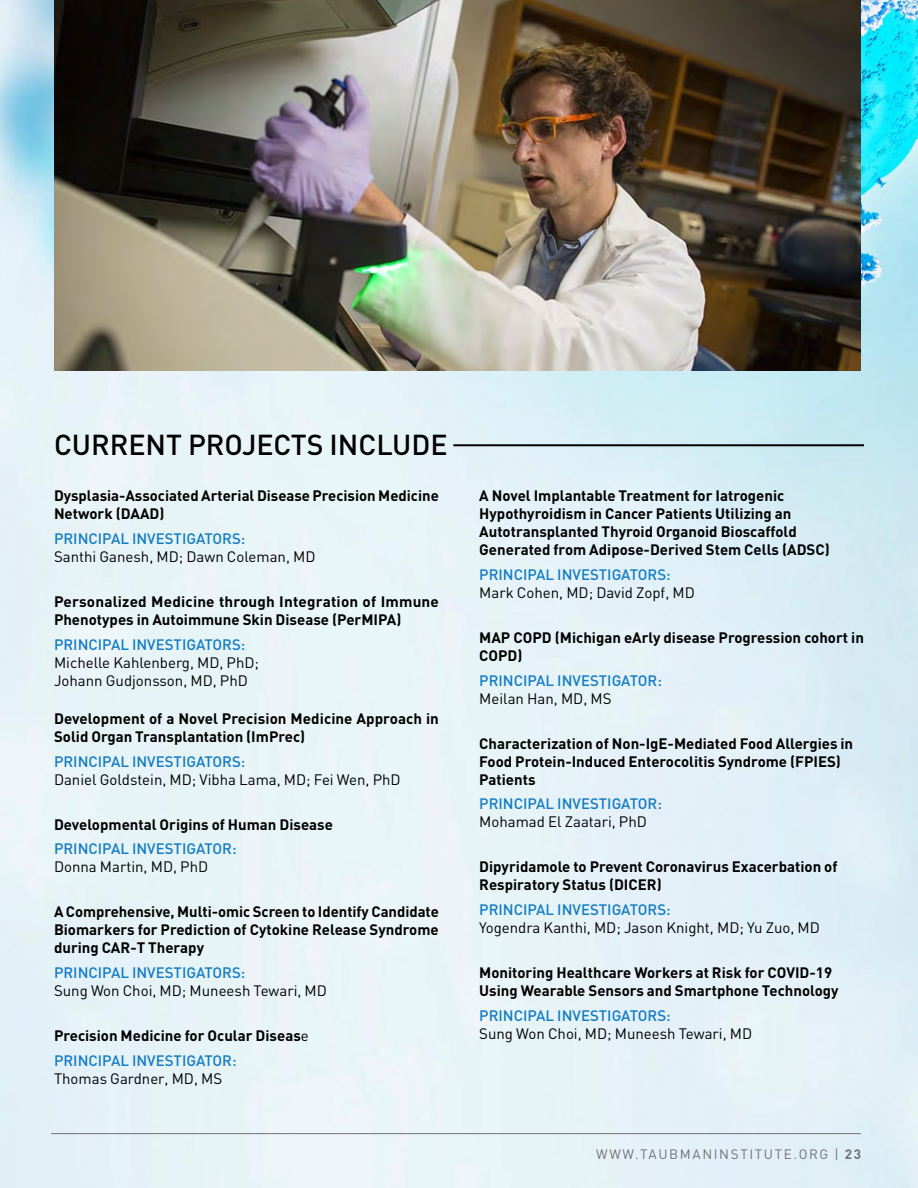
<style>
.page{position:relative;width:918px;height:1188px;background:#fff}
.page>*{position:absolute;margin:0;border:0;box-sizing:border-box;transform-origin:0 0}
.t1{font:500 28.5px "DIN";color:#000}
.t2{font:700 15px/18px "DIN";color:#000}
.t3{font:15px/18px "DIN";color:#000}
.t4{font:500 15px "DIN";color:#127cc3}
.t5{font:13.5px "DIN";letter-spacing:.12em;color:#707275}
.s1{font-weight:400}
.s2{font-weight:500;color:#127cc3}
.s3{font-weight:700}
</style>
<div class="page">
<img style="left:0;top:0;width:918px;height:1188px">
<hr style="left:453px;top:444px;width:411px;height:2px;background:#000">
<img style="left:54px;top:0;width:806px;height:370px">
<hr style="left:51px;top:1133px;width:810px;height:1px;background:#707275">
<h1 class="t1" style="left:54px;top:426px;width:395px">CURRENT PROJECTS INCLUDE</h1>
<p class="t2" style="left:54px;top:486px;width:386px">Dysplasia-Associated Arterial Disease Precision Medicine<br>Network (DAAD)</p>
<p class="t4" style="left:54px;top:529px;width:193px">PRINCIPAL INVESTIGATORS:</p>
<p class="t3" style="left:54px;top:547px;width:263px">Santhi Ganesh, MD; Dawn Coleman, MD</p>
<p class="t2" style="left:54px;top:592px;width:386px">Personalized Medicine through Integration of Immune<br>Phenotypes in Autoimmune Skin Disease (PerMIPA)</p>
<p class="t4" style="left:54px;top:635px;width:193px">PRINCIPAL INVESTIGATORS:</p>
<p class="t3" style="left:54px;top:653px;width:207px">Michelle Kahlenberg, MD, PhD;<br>Johann Gudjonsson, MD, PhD</p>
<p class="t2" style="left:54px;top:709px;width:386px">Development of a Novel Precision Medicine Approach in<br>Solid Organ Transplantation (ImPrec)</p>
<p class="t4" style="left:54px;top:752px;width:193px">PRINCIPAL INVESTIGATORS:</p>
<p class="t3" style="left:54px;top:770px;width:348px">Daniel Goldstein, MD; Vibha Lama, MD; Fei Wen, PhD</p>
<p class="t2" style="left:54px;top:815px;width:280px">Developmental Origins of Human Disease</p>
<p class="t4" style="left:54px;top:839px;width:184px">PRINCIPAL INVESTIGATOR:</p>
<p class="t3" style="left:54px;top:858px;width:156px">Donna Martin, MD, PhD</p>
<p class="t2" style="left:54px;top:902px;width:386px;text-align:justify">A Comprehensive, Multi-omic Screen to Identify Candidate Biomarkers for Prediction of Cytokine Release Syndrome during CAR-T Therapy</p>
<p class="t4" style="left:54px;top:963px;width:193px">PRINCIPAL INVESTIGATORS:</p>
<p class="t3" style="left:54px;top:981px;width:274px">Sung Won Choi, MD; Muneesh Tewari, MD</p>
<p class="t2" style="left:54px;top:1023px;width:256px;line-height:24.8px">Precision Medicine for Ocular Diseas<span class="s1">e<br></span><span class="s2">PRINCIPAL INVESTIGATOR:</span></p>
<p class="t3" style="left:54px;top:1069px;width:170px">Thomas Gardner, MD, MS</p>
<p class="t2" style="left:479px;top:486px;width:352px">A Novel Implantable Treatment for Iatrogenic Hypothyroidism in Cancer Patients Utilizing an Autotransplanted Thyroid Organoid Bioscaffold Generated from Adipose-Derived Stem Cells (ADSC)</p>
<p class="t4" style="left:479px;top:565px;width:193px">PRINCIPAL INVESTIGATORS:</p>
<p class="t3" style="left:479px;top:583px;width:217px">Mark Cohen, MD; David Zopf, MD</p>
<p class="t2" style="left:479px;top:628px;width:386px">MAP COPD (Michigan eArly disease Progression cohort in<br>COPD)</p>
<p class="t4" style="left:479px;top:671px;width:184px">PRINCIPAL INVESTIGATOR:</p>
<p class="t3" style="left:479px;top:689px;width:134px">Meilan Han, MD, MS</p>
<p class="t2" style="left:479px;top:734px;width:375px">Characterization of Non-IgE-Mediated Food Allergies in<br>Food Protein-Induced Enterocolitis Syndrome (FPIES)<br>Patients</p>
<p class="t4" style="left:479px;top:794px;width:184px">PRINCIPAL INVESTIGATOR:</p>
<p class="t3" style="left:479px;top:813px;width:169px">Mohamad El Zaatari, PhD</p>
<p class="t2" style="left:479px;top:857px;width:360px">Dipyridamole to Prevent Coronavirus Exacerbation of<br>Respiratory Status (DICER)</p>
<p class="t4" style="left:479px;top:900px;width:193px">PRINCIPAL INVESTIGATORS:</p>
<p class="t3" style="left:479px;top:918px;width:342px">Yogendra Kanthi, MD; Jason Knight, MD; Yu Zuo, MD</p>
<p class="t2" style="left:479px;top:963px;width:361px">Monitoring Healthcare Workers at Risk for COVID-19<br>Using Wearable Sensors and Smartphone Technology</p>
<p class="t4" style="left:479px;top:1006px;width:193px">PRINCIPAL INVESTIGATORS:</p>
<p class="t3" style="left:479px;top:1024px;width:274px">Sung Won Choi, MD; Muneesh Tewari, MD</p>
<p class="t5" style="left:596px;top:1146px;width:266px">WWW.TAUBMANINSTITUTE.ORG | <span class="s3">23</span></p>
</div>
